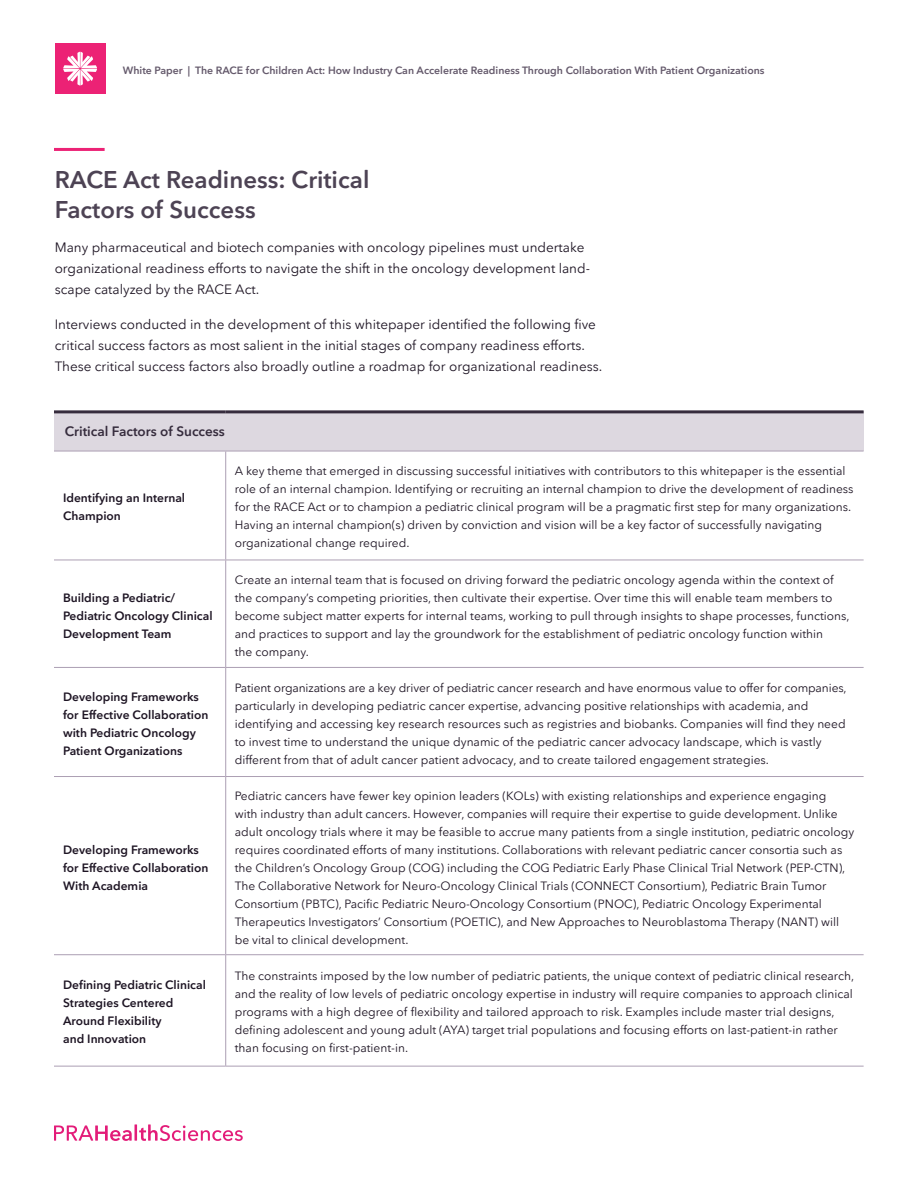
<style>
.page{position:relative;width:918px;height:1188px;background:#fff}
.page>*{position:absolute;margin:0;border:0;box-sizing:border-box;transform-origin:0 0}
.Headline{font:600 24px/30px "PRA Sans";color:#4d4354}
.Body_text{font:13.5px/21px "PRA Sans";color:#1e1524}
.Table_Header{font:600 13.5px "PRA Sans";color:#362c3d}
.Table_Cell_Text{font:12px/18px "PRA Sans";color:#1e1524}
.Table_Cell_Text-2{font:600 12px/18px "PRA Sans";color:#1e1524}
.t1{font:600 10.5px "PRA Sans";color:#655a6c}
</style>
<div class="page">
<svg style="left:54px;top:1125px;width:78px;height:16px"></svg>
<hr style="left:134px;top:1124px;width:3px;height:17px;background:#e31c79">
<svg style="left:139px;top:1124px;width:104px;height:17px"></svg>
<div style="left:55px;top:43px;width:50px;height:51px;background:#ec2275"></div>
<svg style="left:63px;top:52px;width:34px;height:34px"></svg>
<div style="left:54px;top:412px;width:810px;height:39px;background:#ddd8e0"></div>
<hr style="left:54px;top:451px;width:172px;height:1px;background:#ac9fb3">
<hr style="left:226px;top:451px;width:638px;height:1px;background:#ac9fb3">
<hr style="left:54px;top:560px;width:172px;height:1px;background:#ac9fb3">
<hr style="left:226px;top:560px;width:638px;height:1px;background:#ac9fb3">
<hr style="left:54px;top:667px;width:172px;height:1px;background:#ac9fb3">
<hr style="left:226px;top:667px;width:638px;height:1px;background:#ac9fb3">
<hr style="left:54px;top:776px;width:172px;height:1px;background:#ac9fb3">
<hr style="left:226px;top:776px;width:638px;height:1px;background:#ac9fb3">
<hr style="left:54px;top:954px;width:172px;height:1px;background:#ac9fb3">
<hr style="left:226px;top:954px;width:638px;height:1px;background:#ac9fb3">
<hr style="left:54px;top:1066px;width:172px;height:1px;background:#ac9fb3">
<hr style="left:226px;top:1066px;width:638px;height:1px;background:#ac9fb3">
<hr style="left:225px;top:451px;width:1px;height:109px;background:#ac9fb3">
<hr style="left:225px;top:560px;width:1px;height:107px;background:#ac9fb3">
<hr style="left:225px;top:668px;width:1px;height:108px;background:#ac9fb3">
<hr style="left:225px;top:777px;width:1px;height:177px;background:#ac9fb3">
<hr style="left:225px;top:955px;width:1px;height:111px;background:#ac9fb3">
<hr style="left:54px;top:410px;width:172px;height:3px;background:#362c3d">
<hr style="left:226px;top:410px;width:638px;height:3px;background:#362c3d">
<hr style="left:54px;top:148px;width:51px;height:3px;background:#ec2275">
<p class="t1" style="left:123px;top:64px;width:643px">White Paper | The RACE for Children Act: How Industry Can Accelerate Readiness Through Collaboration With Patient Organizations</p>
<p class="Headline" style="left:55px;top:164px;width:316px">RACE Act Readiness: Critical<br>Factors of Success</p>
<p class="Body_text" style="left:55px;top:237px;width:537px">Many pharmaceutical and biotech companies with oncology pipelines must undertake organizational readiness efforts to navigate the shift in the oncology development land&shy;scape catalyzed by the RACE Act.</p>
<p class="Body_text" style="left:55px;top:314px;width:549px">Interviews conducted in the development of this whitepaper identified the following five critical success factors as most salient in the initial stages of company readiness efforts.<br>These critical success factors also broadly outline a roadmap for organizational readiness.</p>
<p class="Table_Header" style="left:65px;top:423px;width:162px">Critical Factors of Success</p>
<p class="Table_Cell_Text-2" style="left:63px;top:489px;width:124px">Identifying an Internal<br>Champion</p>
<p class="Table_Cell_Text-2" style="left:63px;top:588px;width:151px">Building a Pediatric/<br>Pediatric Oncology Clinical<br>Development Team</p>
<p class="Table_Cell_Text" style="left:235px;top:462px;width:620px">A key theme that emerged in discussing successful initiatives with contributors to this whitepaper is the essential role of an internal champion. Identifying or recruiting an internal champion to drive the development of readiness for the RACE Act or to champion a pediatric clinical program will be a pragmatic first step for many organizations.<br>Having an internal champion(s) driven by conviction and vision will be a key factor of successfully navigating organizational change required.</p>
<p class="Table_Cell_Text" style="left:235px;top:570px;width:616px">Create an internal team that is focused on driving forward the pediatric oncology agenda within the context of the company’s competing priorities, then cultivate their expertise. Over time this will enable team members to become subject matter experts for internal teams, working to pull through insights to shape processes, functions, and practices to support and lay the groundwork for the establishment of pediatric oncology function within<br>the company.</p>
<p class="Table_Cell_Text-2" style="left:63px;top:688px;width:147px">Developing Frameworks for Effective Collaboration with Pediatric Oncology<br>Patient Organizations</p>
<p class="Table_Cell_Text" style="left:235px;top:679px;width:613px">Patient organizations are a key driver of pediatric cancer research and have enormous value to offer for companies, particularly in developing pediatric cancer expertise, advancing positive relationships with academia, and identifying and accessing key research resources such as registries and biobanks. Companies will find they need to invest time to understand the unique dynamic of the pediatric cancer advocacy landscape, which is vastly different from that of adult cancer patient advocacy, and to create tailored engagement strategies.</p>
<p class="Table_Cell_Text-2" style="left:63px;top:840px;width:147px">Developing Frameworks for Effective Collaboration<br>With Academia</p>
<p class="Table_Cell_Text" style="left:235px;top:786px;width:621px">Pediatric cancers have fewer key opinion leaders (KOLs) with existing relationships and experience engaging<br>with industry than adult cancers. However, companies will require their expertise to guide development. Unlike adult oncology trials where it may be feasible to accrue many patients from a single institution, pediatric oncology requires coordinated efforts of many institutions. Collaborations with relevant pediatric cancer consortia such as the Children’s Oncology Group (COG) including the COG Pediatric Early Phase Clinical Trial Network (PEP-CTN), The Collaborative Network for Neuro-Oncology Clinical Trials (CONNECT Consortium), Pediatric Brain Tumor Consortium (PBTC), Pacific Pediatric Neuro-Oncology Consortium (PNOC), Pediatric Oncology Experimental Therapeutics Investigators’ Consortium (POETIC), and New Approaches to Neuroblastoma Therapy (NANT) will be vital to clinical development.</p>
<p class="Table_Cell_Text-2" style="left:63px;top:976px;width:144px">Defining Pediatric Clinical<br>Strategies Centered<br>Around Flexibility<br>and Innovation</p>
<p class="Table_Cell_Text" style="left:235px;top:967px;width:621px">The constraints imposed by the low number of pediatric patients, the unique context of pediatric clinical research, and the reality of low levels of pediatric oncology expertise in industry will require companies to approach clinical programs with a high degree of flexibility and tailored approach to risk. Examples include master trial designs, defining adolescent and young adult (AYA) target trial populations and focusing efforts on last-patient-in rather than focusing on first-patient-in.</p>
</div>
